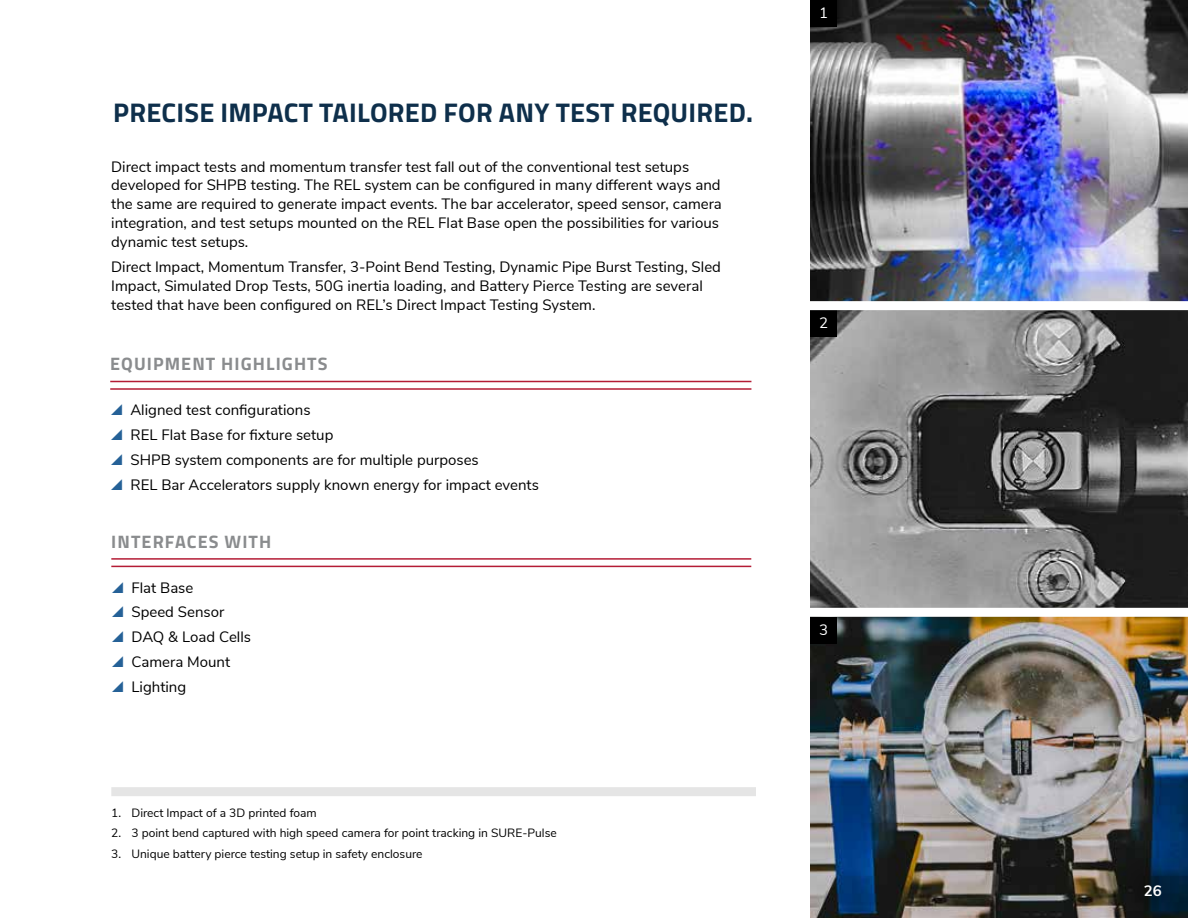
<style>
.page{position:relative;width:1188px;height:918px;background:#fff}
.page>*{position:absolute;margin:0;border:0;box-sizing:border-box;transform-origin:0 0}
.t1{font:700 27px "Titillium Web";letter-spacing:.01em;color:#0e2f4b}
.t2{font:700 18px "Titillium Web";letter-spacing:.06em;color:#8a8c8e}
.t3{font:15px/24.8px "Nunito Sans";color:#000}
.t4{font:15px "Nunito Sans";color:#fff}
.t5{font:700 15px "Nunito Sans";color:#fff}
.t6{font:12px "Nunito Sans";color:#000}
</style>
<div class="page">
<img style="left:810px;top:0;width:378px;height:918px">
<div style="left:810px;top:0;width:27px;height:27px;background:#000"></div>
<div style="left:810px;top:310px;width:27px;height:27px;background:#000"></div>
<div style="left:810px;top:617px;width:27px;height:27px;background:#000"></div>
<div style="left:810px;top:608px;width:378px;height:9px;background:#fff"></div>
<div style="left:810px;top:301px;width:378px;height:9px;background:#fff"></div>
<div style="left:1103px;top:842px;width:85px;height:76px;background:#000;opacity:.75"></div>
<div style="left:111px;top:787px;width:645px;height:9px;background:#e5e5e5"></div>
<hr style="left:110px;top:381px;width:641px;height:1px;background:#b41c35">
<hr style="left:110px;top:388px;width:641px;height:2px;background:#b41c35">
<hr style="left:111px;top:558px;width:640px;height:2px;background:#b41c35">
<hr style="left:111px;top:566px;width:640px;height:1px;background:#b41c35">
<h1 class="t1" style="left:113px;top:92px;width:641px">PRECISE IMPACT TAILORED FOR ANY TEST REQUIRED.</h1>
<p class="t3" style="left:111px;top:156px;width:612px;line-height:18.8px">Direct impact tests and momentum transfer test fall out of the conventional test setups developed for SHPB testing. The REL system can be configured in many different ways and the same are required to generate impact events. The bar accelerator, speed sensor, camera integration, and test setups mounted on the REL Flat Base open the possibilities for various dynamic test setups.</p>
<p class="t3" style="left:111px;top:257px;width:611px;line-height:18.8px">Direct Impact, Momentum Transfer, 3-Point Bend Testing, Dynamic Pipe Burst Testing, Sled<br>Impact, Simulated Drop Tests, 50G inertia loading, and Battery Pierce Testing are several tested that have been configured on REL’s Direct Impact Testing System.</p>
<p class="t2" style="left:110px;top:350px;width:219px">EQUIPMENT HIGHLIGHTS</p>
<p class="t3" style="left:130px;top:397px;width:410px">Aligned test configurations<br>REL Flat Base for fixture setup<br>SHPB system components are for multiple purposes<br>REL Bar Accelerators supply known energy for impact events</p>
<p class="t2" style="left:111px;top:528px;width:162px">INTERFACES WITH</p>
<p class="t3" style="left:131px;top:574px;width:121px">Flat Base<br>Speed Sensor<br>DAQ &amp; Load Cells<br>Camera Mount<br>Lighting</p>
<p class="t6" style="left:111px;top:804px;width:207px">1. Direct Impact of a 3D printed foam</p>
<p class="t6" style="left:111px;top:825px;width:447px">2. 3 point bend captured with high speed camera for point tracking in SURE-Pulse</p>
<p class="t6" style="left:111px;top:845px;width:313px">3. Unique battery pierce testing setup in safety enclosure</p>
<p class="t4" style="left:819px;top:2px;width:10px">1</p>
<p class="t4" style="left:819px;top:312px;width:10px">2</p>
<p class="t4" style="left:819px;top:619px;width:10px">3</p>
<p class="t5" style="left:1144px;top:880px;width:20px">26</p>
</div>
